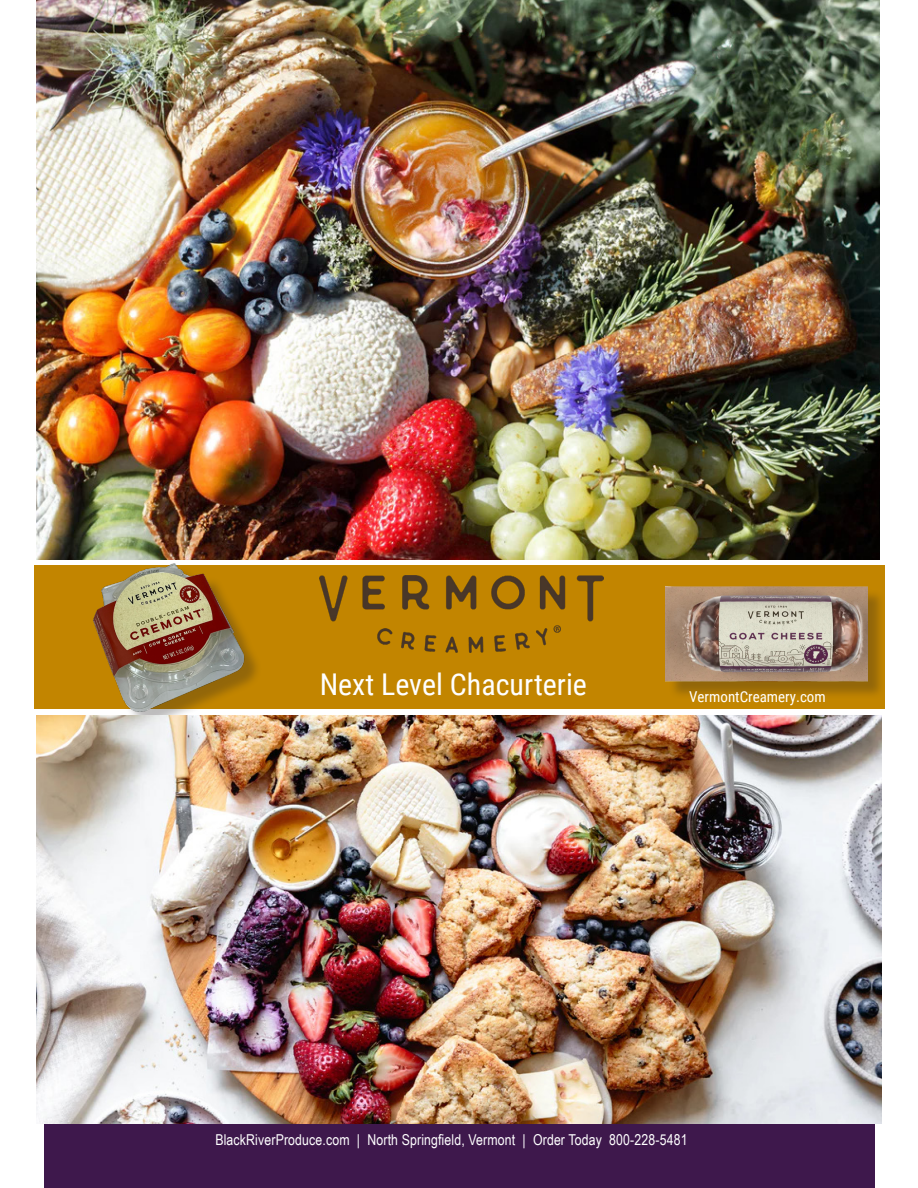
<style>
.page{position:relative;width:918px;height:1188px;background:#fff}
.page>*{position:absolute;margin:0;border:0;box-sizing:border-box;transform-origin:0 0}
.Seafood_Cat_Sub_Head_2{font:30px "Roboto Condensed";color:#fff}
.t1{font:15px "Arial Narrow";letter-spacing:.01em;color:#fff}
.Seafood_Cat_Sub_Head_2-2{font:15px "Roboto Condensed";color:#fff}
</style>
<div class="page">
<div style="left:44px;top:1123px;width:831px;height:65px;background:#3e184c"></div>
<img style="left:37px;top:0;width:842px;height:560px">
<div style="left:35px;top:566px;width:850px;height:143px;background:#c28500"></div>
<img style="left:320px;top:576px;width:283px;height:77px">
<img style="left:34px;top:490px;width:273px;height:286px">
<div style="left:668px;top:588px;width:218px;height:112px;background:#231f20;opacity:.3"></div>
<img style="left:666px;top:532px;width:201px;height:168px">
<img style="left:37px;top:715px;width:844px;height:408px">
<p class="Seafood_Cat_Sub_Head_2" style="left:320px;top:664px;width:269px">Next Level Chacurterie</p>
<p class="Seafood_Cat_Sub_Head_2-2" style="left:689px;top:686px;width:138px">VermontCreamery.com</p>
<p class="t1" style="left:215px;top:1128px;width:474px">BlackRiverProduce.com | North Springfield, Vermont | Order Today 800-228-5481</p>
</div>
